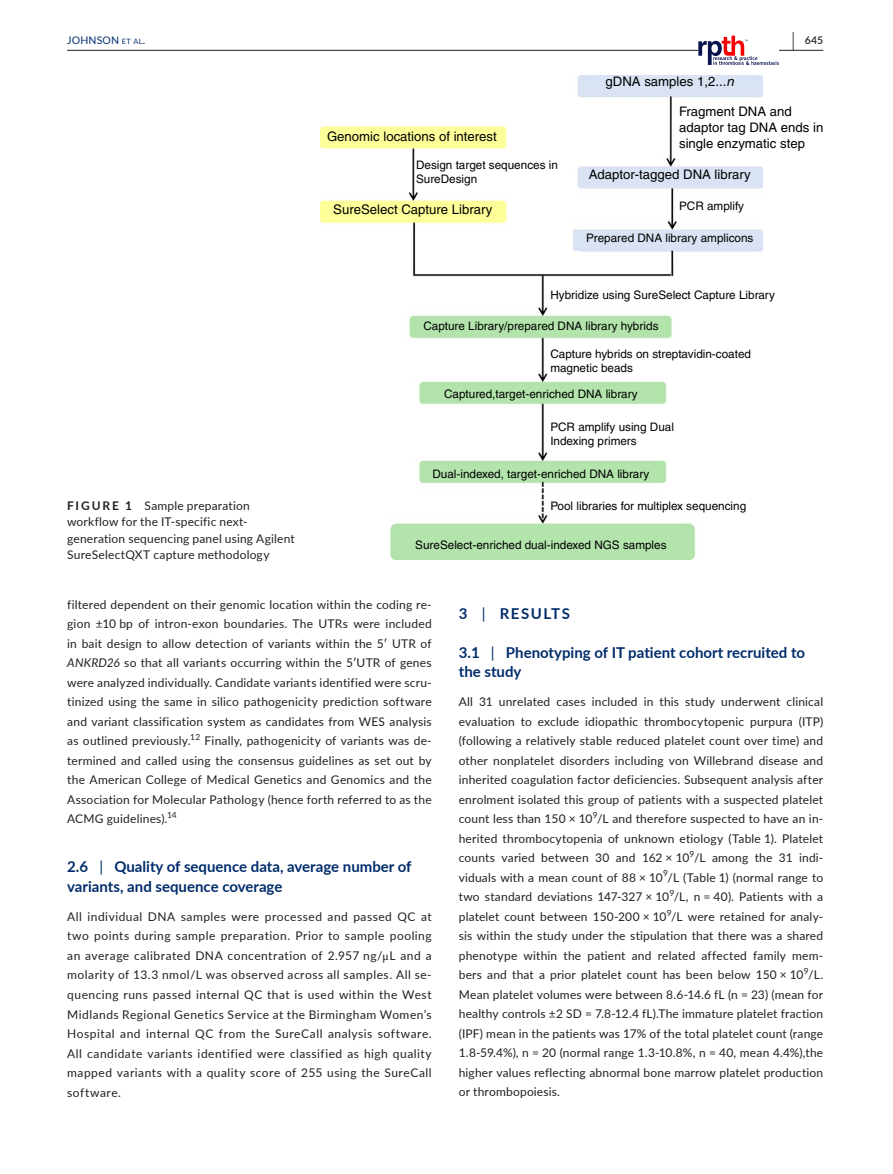
<style>
.page{position:relative;width:893px;height:1174px;background:#fff}
.page>*{position:absolute;margin:0;border:0;box-sizing:border-box;transform-origin:0 0}
.t1{font:600 19.5px "Lato";color:#231f20;scale:.48 1}
.t2{font:700 15px/19.5px "Lato";color:#002c6b}
.t3{font:700 15px "Lato";letter-spacing:.1em;color:#002c6b}
.t4{font:13.2px/15.8px "Helvetica";color:#000}
.t5{font:12px/19.5px "Lato";letter-spacing:.015em;color:#231f20;text-align:justify}
.t6{font:11.7px/14.1px "Helvetica";color:#000}
.t7{font:10.5px "Lato";letter-spacing:.02em;color:#002c6b}
.t8{font:600 10.5px "Lato";color:#231f20}
.t9{font:8.4px "Lato";color:#231f20}
.s1{font-size:7.35px}
.s2{font-weight:700}
.s3{font-style:italic}
.s4{font-weight:400}
.s5{font-family:"STIX"}
</style>
<div class="page">
<hr style="left:67px;top:50px;width:756px;height:1px;background:#231f20">
<svg style="left:698px;top:36px;width:81px;height:29px"></svg>
<img style="left:321px;top:75px;width:442px;height:484px">
<h1 class="t1" style="left:792px;top:26px;width:7px">|</h1>
<p class="t7" style="left:67px;top:33px;width:80px">JOHNSON <span class="s1">et al</span>.</p>
<p class="t8" style="left:805px;top:33px;width:20px">645</p>
<p class="t5" style="left:67px;top:496px;width:229px;line-height:16.5px;text-align:left"><span class="s2">FIGURE 1</span> Sample preparation workflow for the IT-specific next&shy;generation sequencing panel using Agilent SureSelectQXT capture methodology</p>
<p class="t4" style="left:327px;top:128px;width:171px">Genomic locations of interest</p>
<p class="t6" style="left:416px;top:158px;width:143px">Design target sequences in<br>SureDesign</p>
<p class="t4" style="left:333px;top:202px;width:161px">SureSelect Capture Library</p>
<p class="t4" style="left:606px;top:74px;width:130px">gDNA samples 1,2...<span class="s3">n</span></p>
<p class="t4" style="left:679px;top:103px;width:146px">Fragment DNA and adaptor tag DNA ends in single enzymatic step</p>
<p class="t4" style="left:589px;top:166px;width:164px">Adaptor-tagged DNA library</p>
<p class="t6" style="left:679px;top:199px;width:67px">PCR amplify</p>
<p class="t6" style="left:586px;top:230px;width:169px">Prepared DNA library amplicons</p>
<p class="t6" style="left:550px;top:288px;width:226px">Hybridize using SureSelect Capture Library</p>
<p class="t6" style="left:423px;top:319px;width:237px">Capture Library/prepared DNA library hybrids</p>
<p class="t6" style="left:550px;top:347px;width:202px">Capture hybrids on streptavidin-coated magnetic beads</p>
<p class="t6" style="left:444px;top:387px;width:195px">Captured,target-enriched DNA library</p>
<p class="t6" style="left:550px;top:419px;width:125px">PCR amplify using Dual<br>Indexing primers</p>
<p class="t6" style="left:432px;top:467px;width:218px">Dual-indexed, target-enriched DNA library</p>
<p class="t6" style="left:550px;top:499px;width:197px">Pool libraries for multiplex sequencing</p>
<p class="t6" style="left:415px;top:538px;width:253px">SureSelect-enriched dual-indexed NGS samples</p>
<p class="t5" style="left:67px;top:594px;width:366px">filtered dependent on their genomic location within the coding re&shy;gion ±10 bp of intron-exon boundaries. The UTRs were included in bait design to allow detection of variants within the 5′ UTR of <span class="s3">ANKRD26</span> so that all variants occurring within the 5′UTR of genes were analyzed individually. Candidate variants identified were scru&shy;tinized using the same in silico pathogenicity prediction software and variant classification system as candidates from WES analysis as outlined previously.</p>
<p class="t9" style="left:190px;top:731px;width:11px">12</p>
<p class="t5" style="left:67px;top:730px;width:366px;text-indent:137px">Finally, pathogenicity of variants was de&shy;termined and called using the consensus guidelines as set out by the American College of Medical Genetics and Genomics and the Association for Molecular Pathology (hence forth referred to as the ACMG guidelines).<sup>14</sup></p>
<p class="t2" style="left:67px;top:856px;width:346px">2.6 <span class="s4">|</span> Quality of sequence data, average number of variants, and sequence coverage</p>
<p class="t5" style="left:67px;top:906px;width:366px">All individual DNA samples were processed and passed QC at two points during sample preparation. Prior to sample pooling an average calibrated DNA concentration of 2.957 ng/<span class="s5">μ</span>L and a molarity of 13.3 nmol/L was observed across all samples. All se&shy;quencing runs passed internal QC that is used within the West Midlands Regional Genetics Service at the Birmingham Women’s Hospital and internal QC from the SureCall analysis software.<br>All candidate variants identified were classified as high quality mapped variants with a quality score of 255 using the SureCall software.</p>
<p class="t3" style="left:459px;top:602px;width:113px">3 <span class="s4">|</span> RESULTS</p>
<p class="t2" style="left:459px;top:641px;width:348px">3.1 <span class="s4">|</span> Phenotyping of IT patient cohort recruited to the study</p>
<p class="t5" style="left:459px;top:691px;width:366px">All 31 unrelated cases included in this study underwent clinical evaluation to exclude idiopathic thrombocytopenic purpura (ITP) (following a relatively stable reduced platelet count over time) and other nonplatelet disorders including von Willebrand disease and inherited coagulation factor deficiencies. Subsequent analysis after enrolment isolated this group of patients with a suspected platelet count less than 150 × 10<sup>9</sup>/L and therefore suspected to have an in&shy;herited thrombocytopenia of unknown etiology (Table 1). Platelet counts varied between 30 and 162 × 10 /L among the 31 indi-</p>
<p class="t9" style="left:690px;top:848px;width:6px">9</p>
<p class="t5" style="left:459px;top:867px;width:366px">viduals with a mean count of 88 × 10 /L (Table 1) (normal range to</p>
<p class="t9" style="left:663px;top:867px;width:6px">9</p>
<p class="t5" style="left:459px;top:886px;width:366px">two standard deviations 147-327 × 10 /L, n = 40). Patients with a</p>
<p class="t9" style="left:669px;top:887px;width:6px">9</p>
<p class="t5" style="left:459px;top:906px;width:366px">platelet count between 150-200 × 10 /L were retained for analy-</p>
<p class="t9" style="left:667px;top:906px;width:6px">9</p>
<p class="t5" style="left:459px;top:925px;width:366px">sis within the study under the stipulation that there was a shared phenotype within the patient and related affected family mem&shy;bers and that a prior platelet count has been below 150 × 10 /L.</p>
<p class="t9" style="left:804px;top:965px;width:6px">9</p>
<p class="t5" style="left:459px;top:984px;width:366px">Mean platelet volumes were between 8.6-14.6 fL (n = 23) (mean for healthy controls ±2 SD = 7.8-12.4 fL).The immature platelet fraction (IPF) mean in the patients was 17% of the total platelet count (range 1.8-59.4%), n = 20 (normal range 1.3-10.8%, n = 40, mean 4.4%),the higher values reflecting abnormal bone marrow platelet production or thrombopoiesis.</p>
</div>
